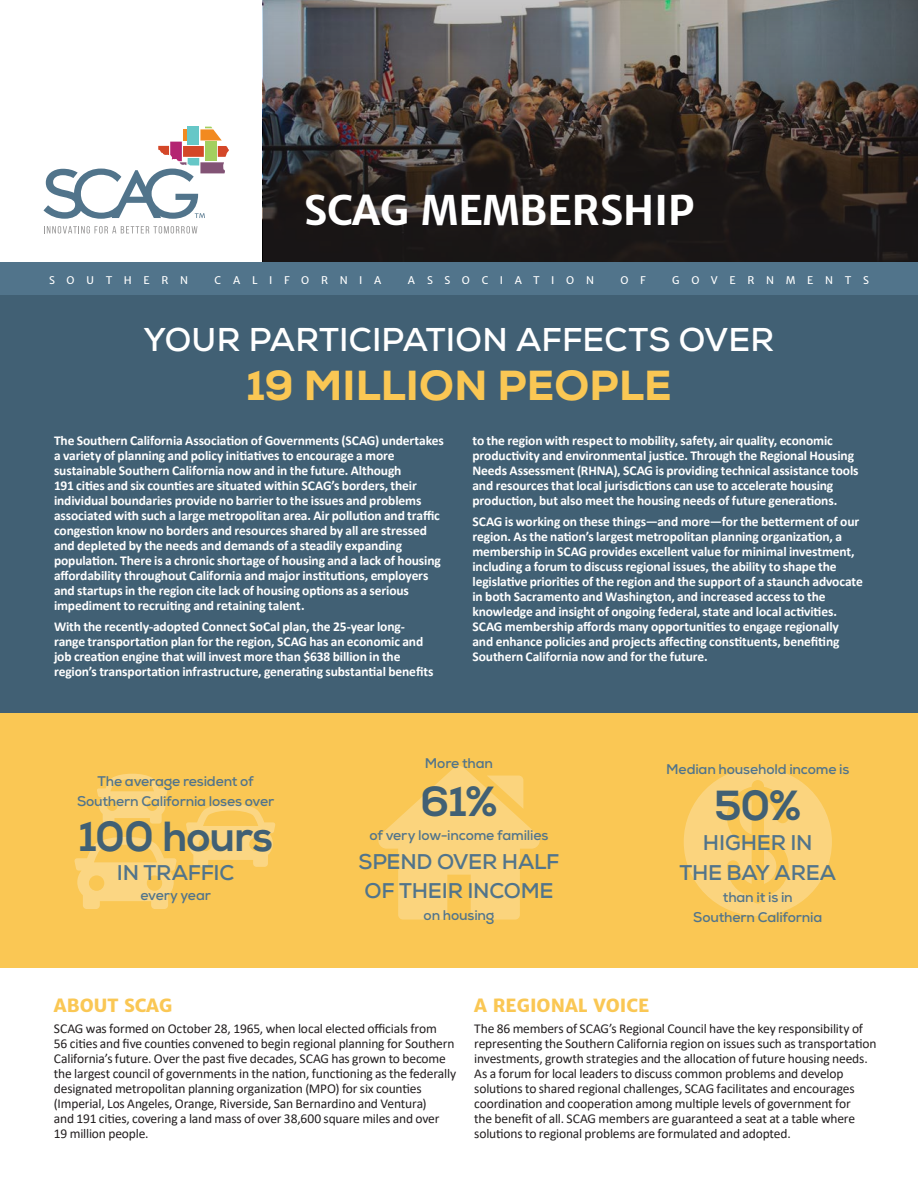
<style>
.page{position:relative;width:918px;height:1188px;background:#fff}
.page>*{position:absolute;margin:0;border:0;box-sizing:border-box;transform-origin:0 0}
.t1{font:800 42px "Nexa";letter-spacing:-.03em;color:#416074}
.t2{font:800 41.85px "Nexa";color:#fac754}
.Sheet-_Title{font:700 40.5px "Merriweather Sans";letter-spacing:-.01em;color:#fff}
.t3{font:700 33px "Nexa";letter-spacing:.005em;color:#fff}
.t4{font:700 21.3px/29.5px "Nexa";letter-spacing:-.01em;color:#51748b}
.t5{font:800 18px "Merriweather Sans";color:#fac754}
.t6{font:700 13.95px/19.5px "Nexa";letter-spacing:-.015em;color:#51748b;text-align:center}
.t7{font:700 13.5px/15px "Calibri";letter-spacing:-.01em;color:#fff}
.t8{font:13.5px/15px "Calibri";letter-spacing:-.015em;color:#231f20}
.Sheet-_SCAG_Byline{font:10.5px "Merriweather Sans";letter-spacing:1.11em;color:#fff}
</style>
<div class="page">
<div style="left:0;top:634px;width:918px;height:334px;background:#fac754"></div>
<div style="left:0;top:279px;width:918px;height:434px;background:#416074"></div>
<svg style="left:263px;top:0;width:655px;height:262px;background:#433e3d"></svg>
<div style="left:0;top:262px;width:918px;height:33px;background:#51748b"></div>
<svg style="left:44px;top:226px;width:153px;height:8px"></svg>
<svg style="left:43px;top:127px;width:186px;height:92px"></svg>
<svg style="left:74px;top:837px;width:103px;height:72px"></svg>
<svg style="left:186px;top:804px;width:89px;height:63px"></svg>
<svg style="left:97px;top:773px;width:71px;height:51px"></svg>
<svg style="left:684px;top:768px;width:148px;height:148px"></svg>
<svg style="left:378px;top:766px;width:162px;height:154px"></svg>
<p class="Sheet-_Title" style="left:303px;top:185px;width:393px">SCAG MEMBERSHIP</p>
<p class="Sheet-_SCAG_Byline" style="left:49px;top:274px;width:140px">SOUTHERN</p>
<p class="Sheet-_SCAG_Byline" style="left:215px;top:274px;width:168px">CALIFORNIA</p>
<p class="Sheet-_SCAG_Byline" style="left:408px;top:274px;width:188px">ASSOCIATION</p>
<p class="Sheet-_SCAG_Byline" style="left:621px;top:274px;width:27px">O F</p>
<p class="Sheet-_SCAG_Byline" style="left:672px;top:274px;width:198px">GOVERNMENTS</p>
<p class="t3" style="left:144px;top:318px;width:632px">YOUR PARTICIPATION AFFECTS OVER</p>
<p class="t2" style="left:246px;top:359px;width:427px">19 MILLION PEOPLE</p>
<p class="t7" style="left:54px;top:433px;width:391px">The Southern California Association of Governments (SCAG) undertakes a variety of planning and policy initiatives to encourage a more sustainable Southern California now and in the future. Although<br>191 cities and six counties are situated within SCAG’s borders, their individual boundaries provide no barrier to the issues and problems associated with such a large metropolitan area. Air pollution and traffic congestion know no borders and resources shared by all are stressed and depleted by the needs and demands of a steadily expanding population. There is a chronic shortage of housing and a lack of housing affordability throughout California and major institutions, employers and startups in the region cite lack of housing options as a serious impediment to recruiting and retaining talent.</p>
<p class="t7" style="left:54px;top:619px;width:381px">With the recently-adopted Connect SoCal plan, the 25-year long&shy;range transportation plan for the region, SCAG has an economic and job creation engine that will invest more than $638 billion in the region’s transportation infrastructure, generating substantial benefits</p>
<p class="t7" style="left:472px;top:433px;width:388px">to the region with respect to mobility, safety, air quality, economic productivity and environmental justice. Through the Regional Housing Needs Assessment (RHNA), SCAG is providing technical assistance tools and resources that local jurisdictions can use to accelerate housing production, but also meet the housing needs of future generations.</p>
<p class="t7" style="left:472px;top:514px;width:392px">SCAG is working on these things—and more—for the betterment of our region. As the nation’s largest metropolitan planning organization, a membership in SCAG provides excellent value for minimal investment, including a forum to discuss regional issues, the ability to shape the legislative priorities of the region and the support of a staunch advocate in both Sacramento and Washington, and increased access to the knowledge and insight of ongoing federal, state and local activities.<br>SCAG membership affords many opportunities to engage regionally and enhance policies and projects affecting constituents, benefiting Southern California now and for the future.</p>
<p class="t6" style="left:77px;top:771px;width:199px">The average resident of<br>Southern California loses over</p>
<p class="t1" style="left:78px;top:811px;width:196px">100 hours</p>
<p class="t4" style="left:117px;top:858px;width:119px">IN TRAFFIC</p>
<p class="t6" style="left:140px;top:885px;width:72px">every year</p>
<p class="t6" style="left:425px;top:753px;width:70px">More than</p>
<p class="t1" style="left:420px;top:775px;width:79px">61%</p>
<p class="t6" style="left:370px;top:826px;width:180px">of very low-income families</p>
<p class="t4" style="left:359px;top:847px;width:203px">SPEND OVER HALF<br>OF THEIR INCOME</p>
<p class="t6" style="left:424px;top:905px;width:72px">on housing</p>
<p class="t6" style="left:666px;top:759px;width:185px">Median household income is</p>
<p class="t1" style="left:714px;top:780px;width:89px">50%</p>
<p class="t4" style="left:679px;top:828px;width:158px;text-align:center">HIGHER IN<br>THE BAY AREA</p>
<p class="t6" style="left:693px;top:887px;width:131px">than it is in<br>Southern California</p>
<p class="t5" style="left:54px;top:994px;width:120px">ABOUT SCAG</p>
<p class="t8" style="left:54px;top:1021px;width:404px">SCAG was formed on October 28, 1965, when local elected officials from<br>56 cities and five counties convened to begin regional planning for Southern California’s future. Over the past five decades, SCAG has grown to become the largest council of governments in the nation, functioning as the federally designated metropolitan planning organization (MPO) for six counties (Imperial, Los Angeles, Orange, Riverside, San Bernardino and Ventura)<br>and 191 cities, covering a land mass of over 38,600 square miles and over 19 million people.</p>
<p class="t5" style="left:474px;top:994px;width:176px">A REGIONAL VOICE</p>
<p class="t8" style="left:474px;top:1021px;width:404px">The 86 members of SCAG’s Regional Council have the key responsibility of representing the Southern California region on issues such as transportation investments, growth strategies and the allocation of future housing needs.<br>As a forum for local leaders to discuss common problems and develop solutions to shared regional challenges, SCAG facilitates and encourages coordination and cooperation among multiple levels of government for<br>the benefit of all. SCAG members are guaranteed a seat at a table where solutions to regional problems are formulated and adopted.</p>
</div>
